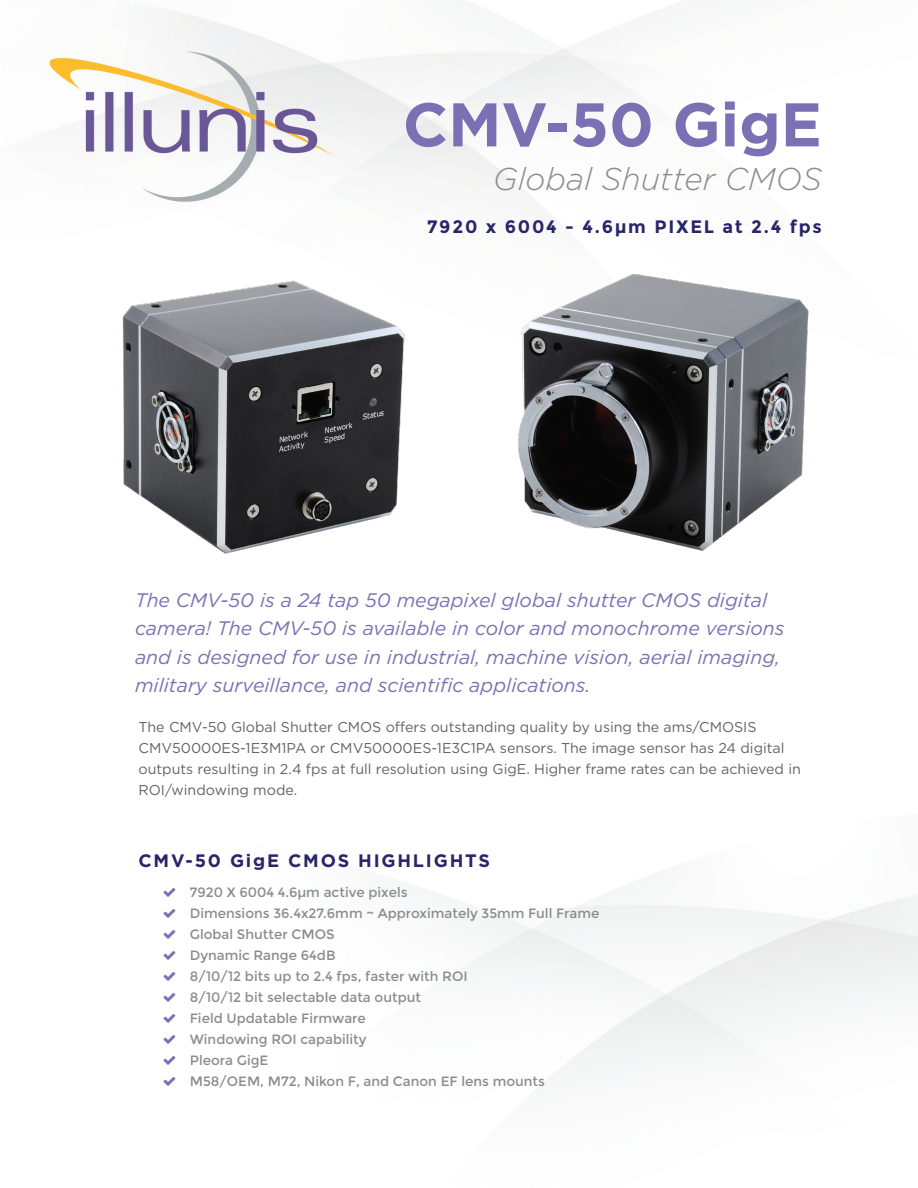
<style>
.page{position:relative;width:918px;height:1188px;background:#fff}
.page>*{position:absolute;margin:0;border:0;box-sizing:border-box;transform-origin:0 0}
.t1{font:700 61.5px "Gotham";color:#7b70b3}
.t2{font:italic 300 31.5px "Gotham";color:#8a8c8f}
.t3{font:italic 19.5px/28.5px "Gotham";color:#7b70b3}
.t4{font:700 18px "Montserrat";letter-spacing:.1em;color:#282568}
.t5{font:700 18px "Gotham";letter-spacing:.1em;color:#282568}
.t6{font:14.25px/21px "Gotham";color:#636366}
.t7{font:13.5px "Montserrat";color:#8a8c8f}
</style>
<div class="page">
<img style="left:49px;top:0;width:641px;height:214px">
<img style="left:122px;top:280px;width:283px;height:274px">
<img style="left:518px;top:274px;width:291px;height:277px">
<p class="t1" style="left:403px;top:84px;width:421px">CMV-50 GigE</p>
<p class="t2" style="left:493px;top:159px;width:330px">Global Shutter CMOS</p>
<p class="t4" style="left:427px;top:216px;width:396px">7920 x 6004 - 4.6μm PIXEL at 2.4 fps</p>
<p class="t3" style="left:135px;top:585px;width:651px">The CMV-50 is a 24 tap 50 megapixel global shutter CMOS digital camera! The CMV-50 is available in color and monochrome versions and is designed for use in industrial, machine vision, aerial imaging, military surveillance, and scientific applications.</p>
<p class="t6" style="left:139px;top:716px;width:664px">The CMV-50 Global Shutter CMOS offers outstanding quality by using the ams/CMOSIS CMV50000ES-1E3M1PA or CMV50000ES-1E3C1PA sensors. The image sensor has 24 digital outputs resulting in 2.4 fps at full resolution using GigE. Higher frame rates can be achieved in ROI/windowing mode.</p>
<p class="t5" style="left:139px;top:849px;width:353px">CMV-50 GigE CMOS HIGHLIGHTS</p>
<p class="t7" style="left:190px;top:884px;width:219px">7920 X 6004 4.6μm active pixels</p>
<p class="t7" style="left:190px;top:905px;width:411px">Dimensions 36.4x27.6mm ~ Approximately 35mm Full Frame</p>
<p class="t7" style="left:190px;top:926px;width:146px">Global Shutter CMOS</p>
<p class="t7" style="left:190px;top:947px;width:147px">Dynamic Range 64dB</p>
<p class="t7" style="left:190px;top:968px;width:279px">8/10/12 bits up to 2.4 fps, faster with ROI</p>
<p class="t7" style="left:190px;top:989px;width:233px">8/10/12 bit selectable data output</p>
<p class="t7" style="left:190px;top:1010px;width:178px">Field Updatable Firmware</p>
<p class="t7" style="left:190px;top:1031px;width:178px">Windowing ROI capability</p>
<p class="t7" style="left:190px;top:1052px;width:80px">Pleora GigE</p>
<p class="t7" style="left:190px;top:1073px;width:357px">M58/OEM, M72, Nikon F, and Canon EF lens mounts</p>
</div>
